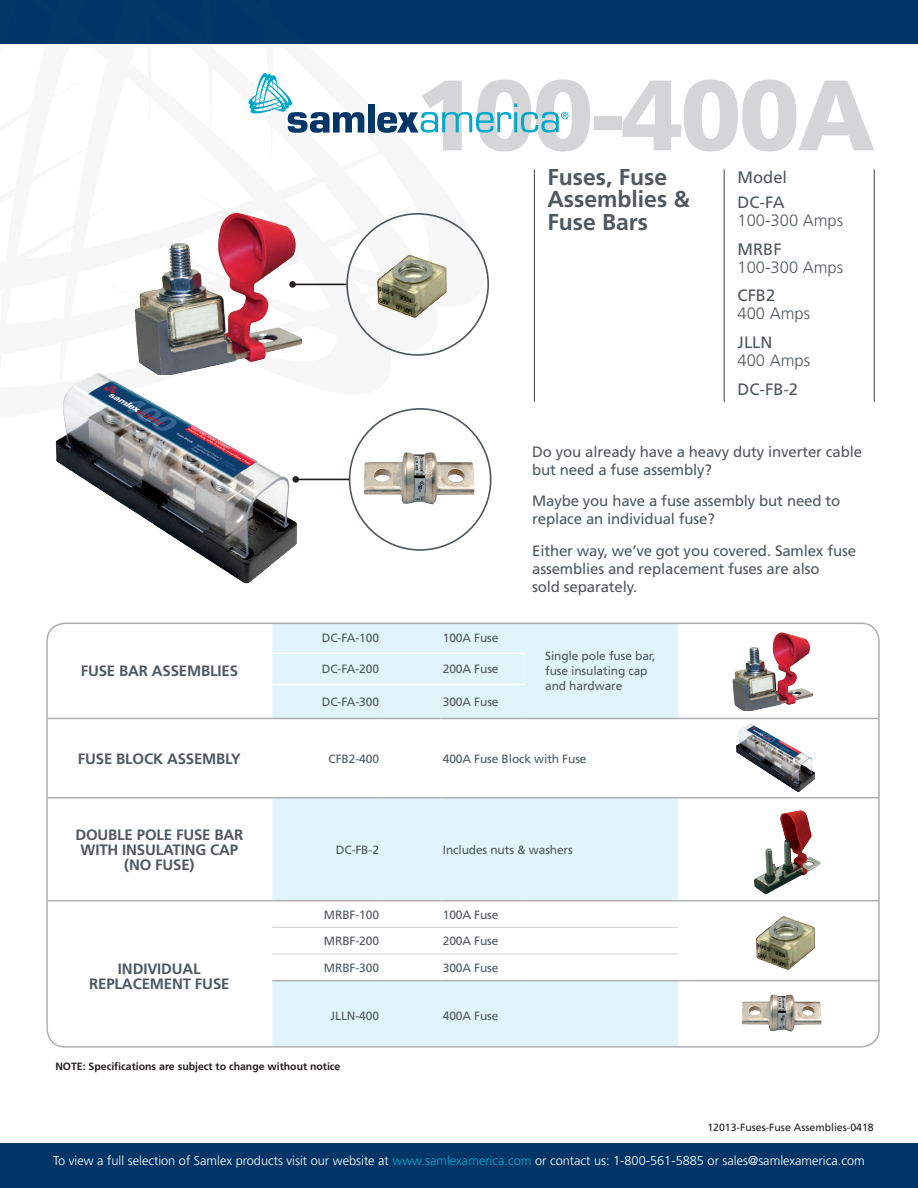
<style>
.page{position:relative;width:918px;height:1188px;background:#fff}
.page>*{position:absolute;margin:0;border:0;box-sizing:border-box;transform-origin:0 0}
.t1{font:900 99.75px "Frutiger LT Std";letter-spacing:-.025em;color:#d4d5d7}
.t2{font:700 22.95px/22.5px "Frutiger LT Std";color:#50585e}
.t3{font:300 16.5px "Frutiger LT Std";color:#50585e}
.t4{font:16.5px/24.8px "Frutiger LT Std";color:#50585e}
.t5{font:15px/18px "Frutiger LT Std";letter-spacing:-.01em;color:#50585e}
.t6{font:700 15px/15px "Frutiger LT Std";letter-spacing:-.01em;color:#50585e;text-align:center}
.t7{font:300 12.75px "Frutiger LT Std";color:#fff}
.t8{font:12px/15px "Frutiger LT Std";letter-spacing:-.01em;color:#50585e}
.t9{font:700 10.5px "Frutiger LT Std";color:#231f20}
.t10{font:10.5px "Frutiger LT Std";color:#231f20}
.s1{color:#00a9cc}
</style>
<div class="page">
<div style="left:0;top:0;width:918px;height:43px;background:#003667"></div>
<svg style="left:484px;top:104px;width:85px;height:29px"></svg>
<hr style="left:534px;top:170px;width:1px;height:232px;background:#50585e">
<hr style="left:724px;top:170px;width:1px;height:232px;background:#50585e">
<hr style="left:874px;top:170px;width:1px;height:232px;background:#50585e">
<svg style="left:0;top:43px;width:484px;height:379px"></svg>
<div style="left:0;top:1143px;width:918px;height:45px;background:#003667"></div>
<svg style="left:47px;top:623px;width:832px;height:422px"></svg>
<div style="left:272px;top:626px;width:406px;height:92px;background:#e1f4fc"></div>
<svg style="left:272px;top:798px;width:406px;height:247px;fill:#e1f4fc"></svg>
<hr style="left:678px;top:718px;width:201px;height:1px;background:#aeafb3">
<hr style="left:47px;top:623px;width:225px;height:1px;background:#aeafb3">
<hr style="left:47px;top:718px;width:225px;height:1px;background:#aeafb3">
<hr style="left:47px;top:900px;width:225px;height:1px;background:#aeafb3">
<hr style="left:678px;top:900px;width:201px;height:1px;background:#aeafb3">
<hr style="left:47px;top:797px;width:225px;height:1px;background:#aeafb3">
<hr style="left:272px;top:797px;width:109px;height:1px;background:#aeafb3">
<hr style="left:381px;top:797px;width:60px;height:1px;background:#aeafb3">
<hr style="left:441px;top:797px;width:84px;height:1px;background:#aeafb3">
<hr style="left:525px;top:797px;width:153px;height:1px;background:#aeafb3">
<hr style="left:678px;top:797px;width:201px;height:1px;background:#aeafb3">
<hr style="left:678px;top:980px;width:201px;height:1px;background:#aeafb3">
<hr style="left:272px;top:653px;width:109px;height:1px;background:#fff">
<hr style="left:381px;top:653px;width:60px;height:1px;background:#fff">
<hr style="left:441px;top:653px;width:84px;height:1px;background:#fff">
<hr style="left:272px;top:684px;width:109px;height:1px;background:#fff">
<hr style="left:381px;top:684px;width:60px;height:1px;background:#fff">
<hr style="left:441px;top:684px;width:84px;height:1px;background:#fff">
<hr style="left:272px;top:718px;width:109px;height:1px;background:#aeafb3">
<hr style="left:381px;top:718px;width:60px;height:1px;background:#aeafb3">
<hr style="left:441px;top:718px;width:84px;height:1px;background:#aeafb3">
<hr style="left:525px;top:718px;width:153px;height:1px;background:#aeafb3">
<hr style="left:272px;top:900px;width:109px;height:1px;background:#aeafb3">
<hr style="left:381px;top:900px;width:60px;height:1px;background:#aeafb3">
<hr style="left:441px;top:900px;width:84px;height:1px;background:#aeafb3">
<hr style="left:525px;top:900px;width:153px;height:1px;background:#aeafb3">
<hr style="left:272px;top:980px;width:109px;height:1px;background:#aeafb3">
<hr style="left:381px;top:980px;width:60px;height:1px;background:#aeafb3">
<hr style="left:441px;top:980px;width:84px;height:1px;background:#aeafb3">
<hr style="left:525px;top:980px;width:153px;height:1px;background:#aeafb3">
<hr style="left:272px;top:927px;width:109px;height:1px;background:#d4d5d7">
<hr style="left:381px;top:927px;width:60px;height:1px;background:#d4d5d7">
<hr style="left:441px;top:927px;width:84px;height:1px;background:#d4d5d7">
<hr style="left:525px;top:927px;width:153px;height:1px;background:#d4d5d7">
<hr style="left:272px;top:953px;width:109px;height:2px;background:#d4d5d7">
<hr style="left:381px;top:953px;width:60px;height:2px;background:#d4d5d7">
<hr style="left:441px;top:953px;width:84px;height:2px;background:#d4d5d7">
<hr style="left:525px;top:953px;width:153px;height:2px;background:#d4d5d7">
<img style="left:729px;top:629px;width:86px;height:82px">
<img style="left:736px;top:723px;width:79px;height:69px">
<img style="left:753px;top:810px;width:68px;height:85px">
<img style="left:756px;top:916px;width:50px;height:54px">
<img style="left:742px;top:994px;width:79px;height:38px">
<div style="left:46px;top:623px;width:834px;height:425px;border:2px solid #aeafb3;border-radius:18px"></div>
<img style="left:133px;top:204px;width:174px;height:171px">
<img style="left:363px;top:452px;width:111px;height:52px">
<img style="left:377px;top:255px;width:63px;height:63px">
<img style="left:55px;top:373px;width:242px;height:211px">
<hr style="left:293px;top:284px;width:53px;height:1px;background:#231f20">
<div style="left:289px;top:281px;width:7px;height:7px;background:#231f20;border-radius:50%"></div>
<hr style="left:296px;top:479px;width:53px;height:1px;background:#231f20">
<div style="left:292px;top:476px;width:7px;height:7px;background:#231f20;border-radius:50%"></div>
<h1 class="t1" style="left:415px;top:55px;width:461px">100-400A</h1>
<h2 class="t2" style="left:547px;top:165px;width:144px">Fuses, Fuse<br>Assemblies &amp;<br>Fuse Bars</h2>
<h3 class="t4" style="left:738px;top:165px;width:51px">Model<br>DC-FA</h3>
<h3 class="t3" style="left:738px;top:211px;width:107px">100-300 Amps</h3>
<h3 class="t4" style="left:738px;top:236px;width:45px">MRBF</h3>
<h3 class="t3" style="left:738px;top:257px;width:107px">100-300 Amps</h3>
<h3 class="t4" style="left:738px;top:283px;width:39px">CFB2</h3>
<h3 class="t3" style="left:738px;top:304px;width:74px">400 Amps</h3>
<h3 class="t4" style="left:738px;top:330px;width:36px">JLLN</h3>
<h3 class="t3" style="left:738px;top:351px;width:74px">400 Amps</h3>
<h3 class="t4" style="left:738px;top:377px;width:62px">DC-FB-2</h3>
<p class="t6" style="left:81px;top:663px;width:159px">FUSE BAR ASSEMBLIES</p>
<p class="t8" style="left:322px;top:631px;width:59px">DC-FA-100</p>
<p class="t8" style="left:443px;top:631px;width:57px">100A Fuse</p>
<p class="t8" style="left:322px;top:662px;width:59px">DC-FA-200</p>
<p class="t8" style="left:443px;top:662px;width:57px">200A Fuse</p>
<p class="t8" style="left:322px;top:694px;width:59px">DC-FA-300</p>
<p class="t8" style="left:443px;top:694px;width:57px">300A Fuse</p>
<p class="t5" style="left:532px;top:443px;width:331px">Do you already have a heavy duty inverter cable but need a fuse assembly?</p>
<p class="t5" style="left:532px;top:492px;width:310px">Maybe you have a fuse assembly but need to replace an individual fuse?</p>
<p class="t5" style="left:532px;top:542px;width:325px">Either way, we’ve got you covered. Samlex fuse assemblies and replacement fuses are also<br>sold separately.</p>
<p class="t8" style="left:545px;top:648px;width:112px">Single pole fuse bar, fuse insulating cap and hardware</p>
<p class="t6" style="left:78px;top:751px;width:165px">FUSE BLOCK ASSEMBLY</p>
<p class="t8" style="left:329px;top:751px;width:52px">CFB2-400</p>
<p class="t8" style="left:443px;top:751px;width:145px">400A Fuse Block with Fuse</p>
<p class="t6" style="left:75px;top:827px;width:170px">DOUBLE POLE FUSE BAR<br>WITH INSULATING CAP (NO FUSE)</p>
<p class="t6" style="left:89px;top:961px;width:142px">INDIVIDUAL<br>REPLACEMENT FUSE</p>
<p class="t8" style="left:336px;top:842px;width:45px">DC-FB-2</p>
<p class="t8" style="left:443px;top:842px;width:132px">Includes nuts &amp; washers</p>
<p class="t8" style="left:324px;top:907px;width:57px">MRBF-100</p>
<p class="t8" style="left:443px;top:907px;width:57px">100A Fuse</p>
<p class="t8" style="left:324px;top:934px;width:57px">MRBF-200</p>
<p class="t8" style="left:443px;top:934px;width:57px">200A Fuse</p>
<p class="t8" style="left:324px;top:960px;width:57px">MRBF-300</p>
<p class="t8" style="left:443px;top:960px;width:57px">300A Fuse</p>
<p class="t8" style="left:331px;top:1008px;width:50px">JLLN-400</p>
<p class="t8" style="left:443px;top:1008px;width:57px">400A Fuse</p>
<p class="t9" style="left:55px;top:1060px;width:287px">NOTE: Specifications are subject to change without notice</p>
<p class="t10" style="left:707px;top:1121px;width:168px">12013-Fuses-Fuse Assemblies-0418</p>
<p class="t7" style="left:53px;top:1153px;width:813px">To view a full selection of Samlex products visit our website at <span class="s1">www.samlexamerica.com</span> or contact us: 1-800-561-5885 or sales@samlexamerica.com</p>
</div>
